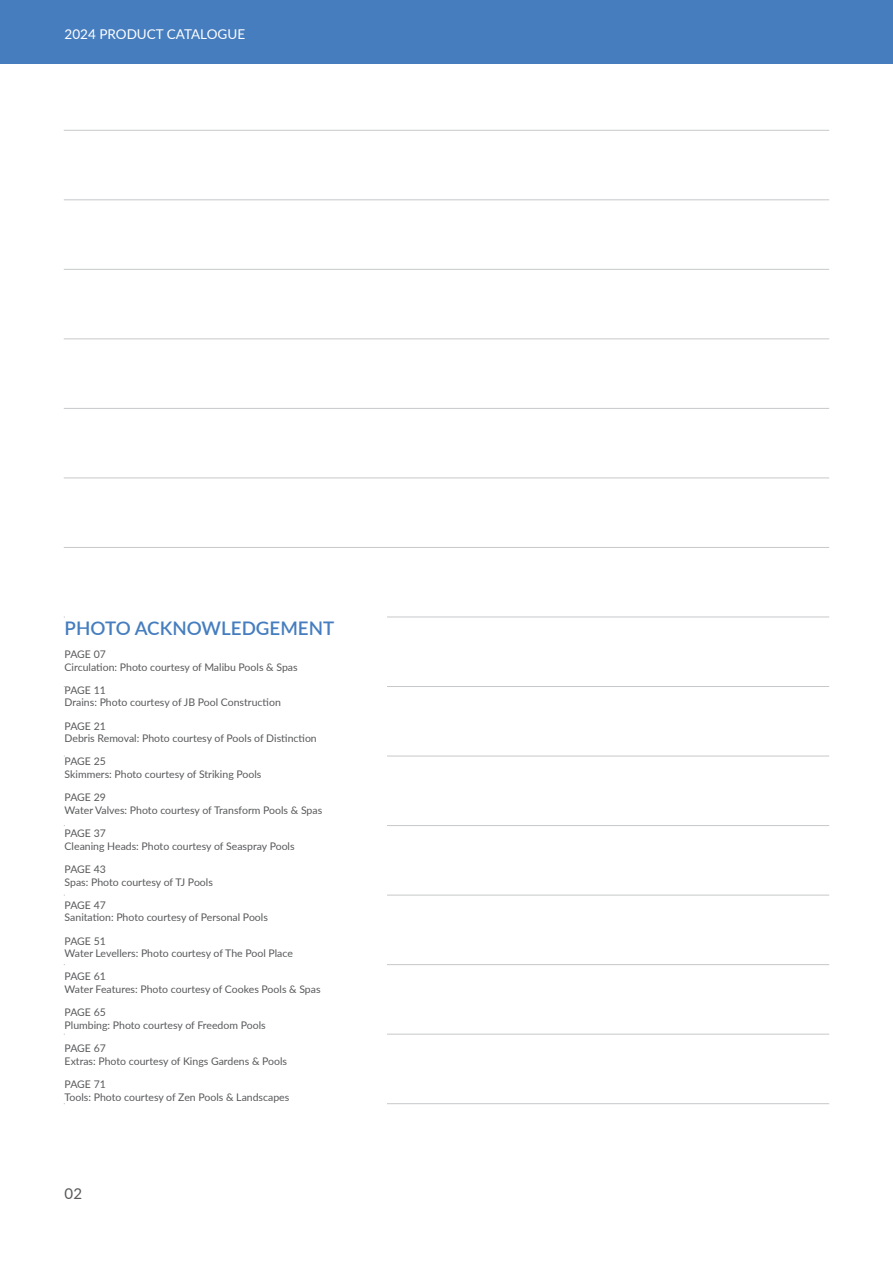
<style>
.page{position:relative;width:893px;height:1263px;background:#fff}
.page>*{position:absolute;margin:0;border:0;box-sizing:border-box;transform-origin:0 0}
.t1{font:600 18.75px "Lato";color:#457dbf}
.t2{font:15px "Lato";color:#58595b}
.t3{font:13.5px "Lato";color:#fff}
.t4{font:10.5px/12.6px "Lato";color:#58595b}
</style>
<div class="page">
<div style="left:0;top:0;width:893px;height:64px;background:#457dbf"></div>
<hr style="left:64px;top:130px;width:765px;height:1px;background:#c7c8ca">
<hr style="left:64px;top:200px;width:765px;height:1px;background:#c7c8ca">
<hr style="left:64px;top:269px;width:765px;height:1px;background:#c7c8ca">
<hr style="left:64px;top:339px;width:765px;height:1px;background:#c7c8ca">
<hr style="left:64px;top:408px;width:765px;height:1px;background:#c7c8ca">
<hr style="left:64px;top:478px;width:765px;height:1px;background:#c7c8ca">
<hr style="left:64px;top:547px;width:765px;height:1px;background:#c7c8ca">
<hr style="left:64px;top:617px;width:765px;height:1px;background:#c7c8ca">
<hr style="left:64px;top:686px;width:765px;height:1px;background:#c7c8ca">
<hr style="left:64px;top:756px;width:765px;height:1px;background:#c7c8ca">
<hr style="left:64px;top:825px;width:765px;height:1px;background:#c7c8ca">
<hr style="left:64px;top:895px;width:765px;height:1px;background:#c7c8ca">
<hr style="left:64px;top:964px;width:765px;height:1px;background:#c7c8ca">
<hr style="left:64px;top:1034px;width:765px;height:1px;background:#c7c8ca">
<hr style="left:64px;top:1103px;width:765px;height:1px;background:#c7c8ca">
<div style="left:65px;top:570px;width:321px;height:541px;background:#fff"></div>
<p class="t3" style="left:65px;top:24px;width:182px">2024 PRODUCT CATALOGUE</p>
<h1 class="t1" style="left:65px;top:614px;width:271px">PHOTO ACKNOWLEDGEMENT</h1>
<p class="t4" style="left:65px;top:647px;width:235px">PAGE 07<br>Circulation: Photo courtesy of Malibu Pools &amp; Spas</p>
<p class="t4" style="left:65px;top:683px;width:218px">PAGE 11<br>Drains: Photo courtesy of JB Pool Construction</p>
<p class="t4" style="left:65px;top:719px;width:254px">PAGE 21<br>Debris Removal: Photo courtesy of Pools of Distinction</p>
<p class="t4" style="left:65px;top:755px;width:198px">PAGE 25<br>Skimmers: Photo courtesy of Striking Pools</p>
<p class="t4" style="left:65px;top:791px;width:259px">PAGE 29<br>Water Valves: Photo courtesy of Transform Pools &amp; Spas</p>
<p class="t4" style="left:65px;top:826px;width:231px">PAGE 37<br>Cleaning Heads: Photo courtesy of Seaspray Pools</p>
<p class="t4" style="left:65px;top:862px;width:150px">PAGE 43<br>Spas: Photo courtesy of TJ Pools</p>
<p class="t4" style="left:65px;top:898px;width:205px">PAGE 47<br>Sanitation: Photo courtesy of Personal Pools</p>
<p class="t4" style="left:65px;top:934px;width:230px">PAGE 51<br>Water Levellers: Photo courtesy of The Pool Place</p>
<p class="t4" style="left:65px;top:970px;width:257px">PAGE 61<br>Water Features: Photo courtesy of Cookes Pools &amp; Spas</p>
<p class="t4" style="left:65px;top:1006px;width:203px">PAGE 65<br>Plumbing: Photo courtesy of Freedom Pools</p>
<p class="t4" style="left:65px;top:1041px;width:224px">PAGE 67<br>Extras: Photo courtesy of Kings Gardens &amp; Pools</p>
<p class="t4" style="left:65px;top:1077px;width:226px">PAGE 71<br>Tools: Photo courtesy of Zen Pools &amp; Landscapes</p>
<h2 class="t2" style="left:65px;top:1183px;width:19px">02</h2>
</div>
